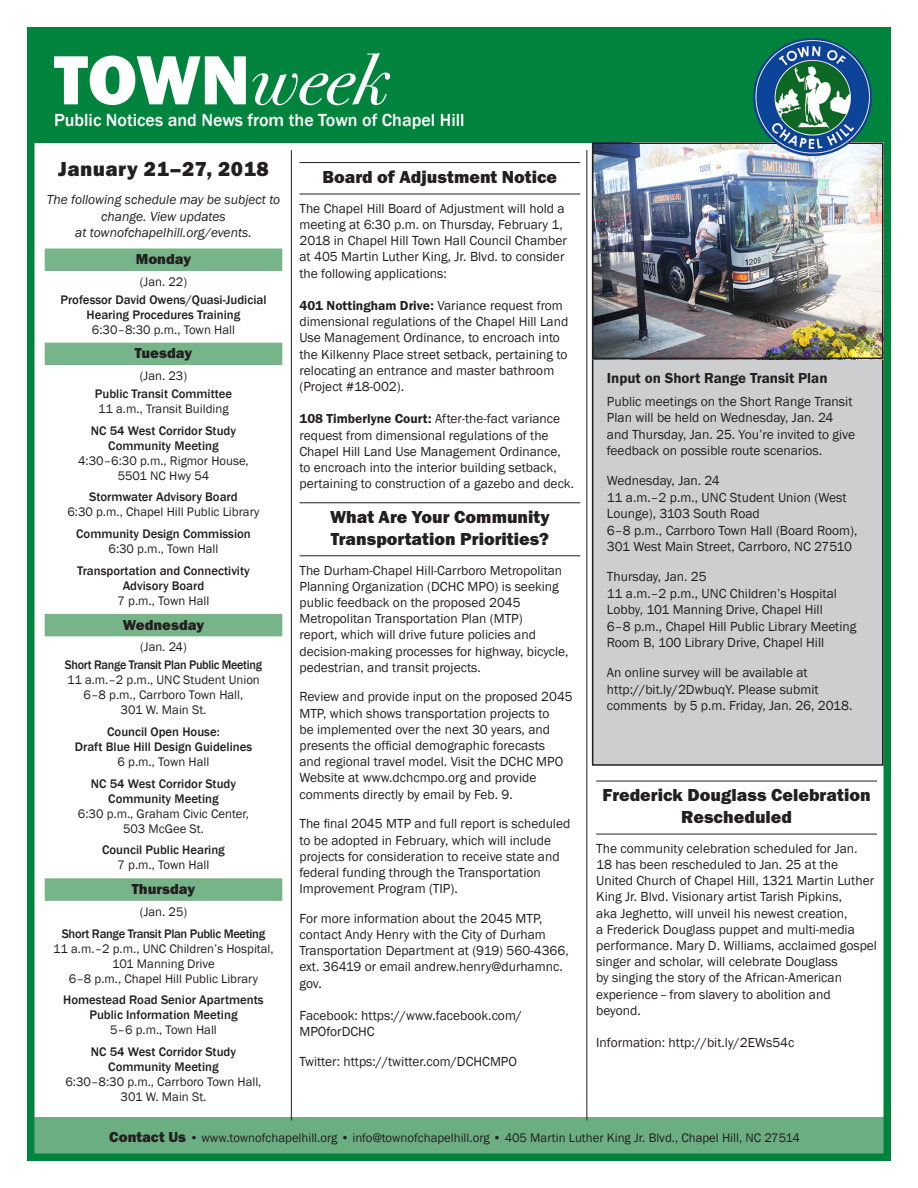
<style>
.page{position:relative;width:918px;height:1188px;background:#fff}
.page>*{position:absolute;margin:0;border:0;box-sizing:border-box;transform-origin:0 0}
.t1{font:72px "Franklin Gothic URW Hea";color:#fff}
.t2{font:21px "Franklin Gothic URW Hea";letter-spacing:.02em;color:#231f20}
.t3{font:18px/21.6px "Franklin Gothic URW Hea";color:#231f20}
.t4{font:500 18px "Franklin Gothic";color:#fff}
.Day{font:15px "Franklin Gothic URW Hea";color:#231f20}
.t5{font:15px "Franklin Gothic URW Dem";color:#231f20}
.t6{font:13.5px/16.2px "Franklin Gothic";color:#231f20}
.t7{font:italic 13.5px/16.2px "Franklin Gothic";color:#231f20;text-align:center}
.t8{font:12.75px/15px "Franklin Gothic";color:#231f20;text-align:center}
.Event_Bold{font:500 12.75px/15px "Franklin Gothic";color:#231f20;text-align:center}
.Event_Bold-2{font:500 12.75px "Franklin Gothic";letter-spacing:-.025em;color:#231f20;scale:.95 1}
.Event_Bold-3{font:500 12.75px "Franklin Gothic";letter-spacing:-.025em;color:#231f20}
.s1{font-family:"Bodoni Svty Two ITCTT";font-style:italic}
.s2{font-family:"Franklin Gothic URW Dem"}
.s3{font-family:"Franklin Gothic URW Hea";font-size:15px}
</style>
<div class="page">
<div style="left:34px;top:1117px;width:857px;height:40px;background:#6bae82"></div>
<div style="left:34px;top:33px;width:857px;height:110px;background:#00843d"></div>
<hr style="left:291px;top:150px;width:1px;height:970px;background:#231f20">
<hr style="left:587px;top:150px;width:1px;height:970px;background:#231f20">
<div style="left:27px;top:27px;width:864px;height:1134px;border:8px solid #00843d"></div>
<div style="left:593px;top:143px;width:290px;height:622px;background:#cdced0"></div>
<div style="left:45px;top:248px;width:237px;height:23px;background:#77b48a"></div>
<div style="left:45px;top:343px;width:237px;height:22px;background:#77b48a"></div>
<div style="left:45px;top:614px;width:237px;height:22px;background:#77b48a"></div>
<div style="left:45px;top:878px;width:237px;height:23px;background:#77b48a"></div>
<hr style="left:299px;top:162px;width:281px;height:1px;background:#231f20">
<hr style="left:299px;top:194px;width:281px;height:1px;background:#231f20">
<hr style="left:299px;top:503px;width:281px;height:1px;background:#231f20">
<hr style="left:299px;top:556px;width:281px;height:1px;background:#231f20">
<hr style="left:596px;top:781px;width:281px;height:1px;background:#231f20">
<hr style="left:596px;top:834px;width:281px;height:1px;background:#231f20">
<img style="left:594px;top:144px;width:287px;height:213px">
<div style="left:592px;top:142px;width:291px;height:217px;border:1px solid #231f20"></div>
<img style="left:753px;top:38px;width:119px;height:119px">
<p class="t1" style="left:54px;top:34px;width:336px">TOWN<span class="s1">week</span></p>
<p class="t4" style="left:54px;top:109px;width:412px">Public Notices and News from the Town of Chapel Hill</p>
<p class="t2" style="left:58px;top:155px;width:212px">January 21–27, 2018</p>
<p class="t7" style="left:47px;top:192px;width:235px">The following schedule may be subject to change. View updates<br>at townofchapelhill.org/events.</p>
<p class="Day" style="left:136px;top:249px;width:57px">Monday</p>
<p class="t8" style="left:140px;top:275px;width:49px">(Jan. 22)</p>
<p class="Event_Bold" style="left:61px;top:292px;width:207px">Professor David Owens/Quasi-Judicial<br>Hearing Procedures Training</p>
<p class="t8" style="left:92px;top:322px;width:145px">6:30–8:30 p.m., Town Hall</p>
<p class="Day" style="left:135px;top:344px;width:59px">Tuesday</p>
<p class="t8" style="left:140px;top:369px;width:49px">(Jan. 23)</p>
<p class="Event_Bold" style="left:95px;top:386px;width:139px">Public Transit Committee</p>
<p class="t8" style="left:98px;top:401px;width:132px">11 a.m., Transit Building</p>
<p class="Event_Bold" style="left:91px;top:423px;width:147px">NC 54 West Corridor Study<br>Community Meeting</p>
<p class="t8" style="left:78px;top:453px;width:172px">4:30–6:30 p.m., Rigmor House,<br>5501 NC Hwy 54</p>
<p class="Event_Bold" style="left:89px;top:490px;width:150px">Stormwater Advisory Board</p>
<p class="t8" style="left:67px;top:505px;width:194px">6:30 p.m., Chapel Hill Public Library</p>
<p class="Event_Bold" style="left:76px;top:527px;width:176px">Community Design Commission</p>
<p class="t8" style="left:109px;top:542px;width:111px">6:30 p.m., Town Hall</p>
<p class="Event_Bold" style="left:77px;top:563px;width:174px">Transportation and Connectivity<br>Advisory Board</p>
<p class="t8" style="left:118px;top:593px;width:93px">7 p.m., Town Hall</p>
<p class="Day" style="left:123px;top:615px;width:83px">Wednesday</p>
<p class="t8" style="left:140px;top:640px;width:48px">(Jan. 24)</p>
<p class="Event_Bold-2" style="left:65px;top:657px;width:209px">Short Range Transit Plan Public Meeting</p>
<p class="t8" style="left:67px;top:673px;width:194px">11 a.m.–2 p.m., UNC Student Union</p>
<p class="t8" style="left:84px;top:688px;width:161px">6–8 p.m., Carrboro Town Hall,<br>301 W. Main St.</p>
<p class="Event_Bold" style="left:75px;top:724px;width:179px">Council Open House:<br>Draft Blue Hill Design Guidelines</p>
<p class="t8" style="left:118px;top:754px;width:93px">6 p.m., Town Hall</p>
<p class="Event_Bold" style="left:91px;top:776px;width:147px">NC 54 West Corridor Study<br>Community Meeting</p>
<p class="t8" style="left:78px;top:806px;width:173px">6:30 p.m., Graham Civic Center,<br>503 McGee St.</p>
<p class="Event_Bold" style="left:102px;top:843px;width:124px">Council Public Hearing</p>
<p class="t8" style="left:118px;top:858px;width:93px">7 p.m., Town Hall</p>
<p class="Day" style="left:132px;top:879px;width:65px">Thursday</p>
<p class="t8" style="left:140px;top:904px;width:49px">(Jan. 25)</p>
<p class="Event_Bold-3" style="left:62px;top:925px;width:205px">Short Range Transit Plan Public Meeting</p>
<p class="t8" style="left:53px;top:941px;width:222px">11 a.m.–2 p.m., UNC Children’s Hospital,<br>101 Manning Drive</p>
<p class="t8" style="left:69px;top:971px;width:191px">6–8 p.m., Chapel Hill Public Library</p>
<p class="Event_Bold" style="left:63px;top:993px;width:202px">Homestead Road Senior Apartments<br>Public Information Meeting</p>
<p class="t8" style="left:110px;top:1023px;width:108px">5–6 p.m., Town Hall</p>
<p class="Event_Bold" style="left:91px;top:1044px;width:147px">NC 54 West Corridor Study<br>Community Meeting</p>
<p class="t8" style="left:65px;top:1075px;width:198px">6:30–8:30 p.m., Carrboro Town Hall,<br>301 W. Main St.</p>
<p class="t3" style="left:323px;top:166px;width:236px">Board of Adjustment Notice</p>
<p class="t6" style="left:299px;top:200px;width:269px">The Chapel Hill Board of Adjustment will hold a meeting at 6:30 p.m. on Thursday, February 1, 2018 in Chapel Hill Town Hall Council Chamber at 405 Martin Luther King, Jr. Blvd. to consider the following applications:</p>
<p class="t6" style="left:299px;top:298px;width:270px"><span class="s2">401 Nottingham Drive:</span> Variance request from dimensional regulations of the Chapel Hill Land Use Management Ordinance, to encroach into the Kilkenny Place street setback, pertaining to relocating an entrance and master bathroom (Project #18-002).</p>
<p class="t6" style="left:299px;top:411px;width:276px"><span class="s2">108 Timberlyne Court:</span> After-the-fact variance request from dimensional regulations of the Chapel Hill Land Use Management Ordinance, to encroach into the interior building setback, pertaining to construction of a gazebo and deck.</p>
<p class="t3" style="left:330px;top:506px;width:221px">What Are Your Community<br>Transportation Priorities?</p>
<p class="t6" style="left:299px;top:562px;width:271px">The Durham-Chapel Hill-Carrboro Metropolitan Planning Organization (DCHC MPO) is seeking public feedback on the proposed 2045<br>Metropolitan Transportation Plan (MTP)<br>report, which will drive future policies and decision-making processes for highway, bicycle, pedestrian, and transit projects.</p>
<p class="t6" style="left:299px;top:689px;width:275px">Review and provide input on the proposed 2045<br>MTP, which shows transportation projects to<br>be implemented over the next 30 years, and presents the official demographic forecasts<br>and regional travel model. Visit the DCHC MPO Website at www.dchcmpo.org and provide comments directly by email by Feb. 9.</p>
<p class="t6" style="left:299px;top:816px;width:272px">The final 2045 MTP and full report is scheduled to be adopted in February, which will include projects for consideration to receive state and federal funding through the Transportation Improvement Program (TIP).</p>
<p class="t6" style="left:299px;top:911px;width:271px">For more information about the 2045 MTP, contact Andy Henry with the City of Durham Transportation Department at (919) 560-4366, ext. 36419 or email andrew.henry@durhamnc. gov.</p>
<p class="t6" style="left:299px;top:1008px;width:224px">Facebook: https://www.facebook.com/<br>MPOforDCHC</p>
<p class="t6" style="left:299px;top:1054px;width:219px">Twitter: https://twitter.com/DCHCMPO</p>
<p class="t5" style="left:607px;top:368px;width:222px">Input on Short Range Transit Plan</p>
<p class="t6" style="left:607px;top:393px;width:250px">Public meetings on the Short Range Transit Plan will be held on Wednesday, Jan. 24 and Thursday, Jan. 25. You’re invited to give feedback on possible route scenarios.</p>
<p class="t6" style="left:607px;top:473px;width:114px">Wednesday, Jan. 24</p>
<p class="t6" style="left:607px;top:489px;width:241px">11 a.m.–2 p.m., UNC Student Union (West<br>Lounge), 3103 South Road</p>
<p class="t6" style="left:607px;top:522px;width:252px">6–8 p.m., Carrboro Town Hall (Board Room),<br>301 West Main Street, Carrboro, NC 27510</p>
<p class="t6" style="left:607px;top:569px;width:101px">Thursday, Jan. 25</p>
<p class="t6" style="left:607px;top:585px;width:232px">11 a.m.–2 p.m., UNC Children’s Hospital<br>Lobby, 101 Manning Drive, Chapel Hill</p>
<p class="t6" style="left:607px;top:618px;width:251px">6–8 p.m., Chapel Hill Public Library Meeting<br>Room B, 100 Library Drive, Chapel Hill</p>
<p class="t6" style="left:607px;top:665px;width:247px">An online survey will be available at http://bit.ly/2DwbuqY. Please submit comments by 5 p.m. Friday, Jan. 26, 2018.</p>
<p class="t3" style="left:603px;top:784px;width:270px;text-align:center">Frederick Douglass Celebration<br>Rescheduled</p>
<p class="t6" style="left:596px;top:840px;width:282px">The community celebration scheduled for Jan.<br>18 has been rescheduled to Jan. 25 at the United Church of Chapel Hill, 1321 Martin Luther King Jr. Blvd. Visionary artist Tarish Pipkins,<br>aka Jeghetto, will unveil his newest creation,<br>a Frederick Douglass puppet and multi-media performance. Mary D. Williams, acclaimed gospel singer and scholar, will celebrate Douglass<br>by singing the story of the African-American experience–from slavery to abolition and beyond.</p>
<p class="t6" style="left:596px;top:1035px;width:200px">Information: http://bit.ly/2EWs54c</p>
<p class="t8" style="left:109px;top:1130px;width:692px"><span class="s3">Contact Us</span> • www.townofchapelhill.org • info@townofchapelhill.org • 405 Martin Luther King Jr. Blvd., Chapel Hill, NC 27514</p>
</div>
